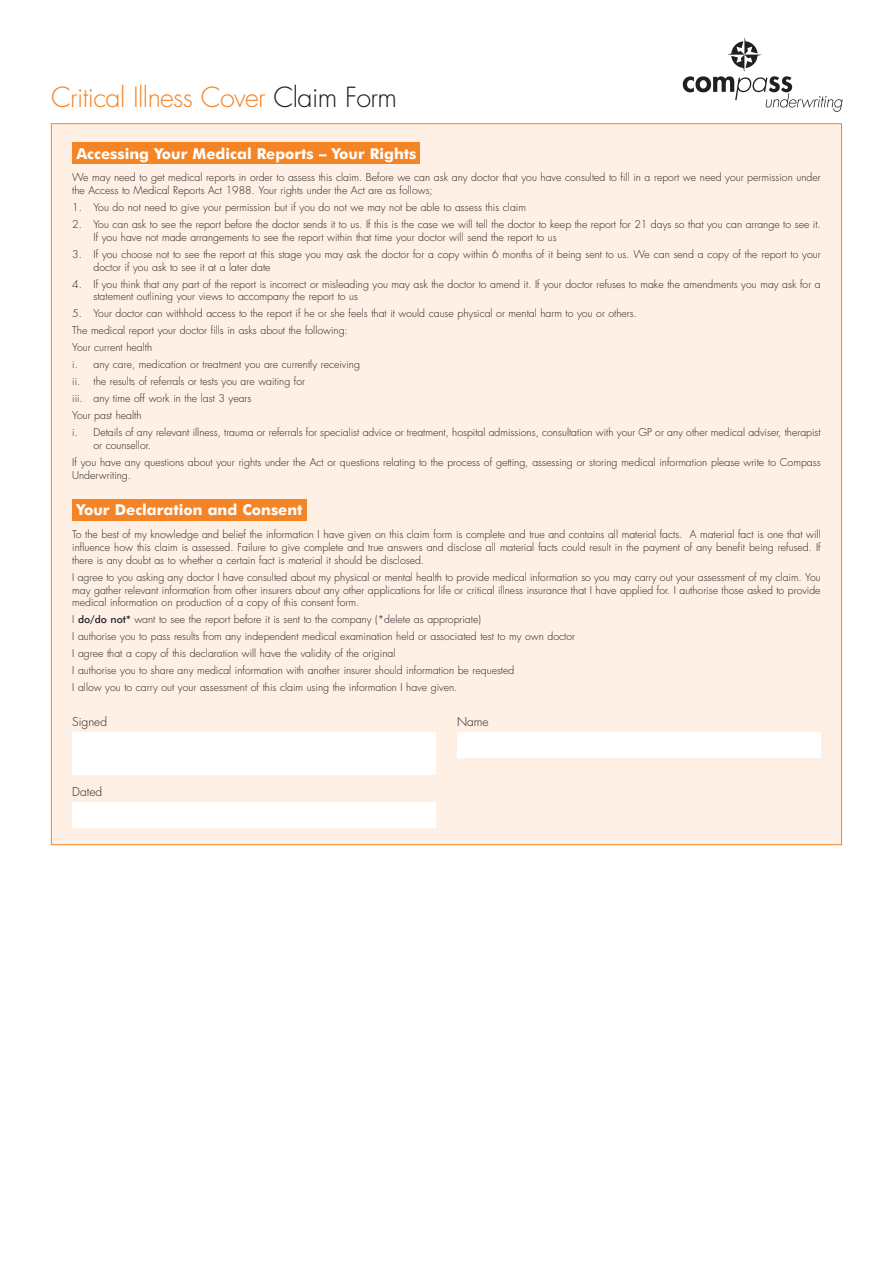
<style>
.page{position:relative;width:893px;height:1263px;background:#fff}
.page>*{position:absolute;margin:0;border:0;box-sizing:border-box;transform-origin:0 0}
.t1{font:300 27px "Futura";letter-spacing:-.025em;color:#f58427}
.t2{font:700 15px "Futura BT";color:#fff}
.t3{font:300 12px "Futura";color:#231f20}
.t4{font:300 10.5px/17px "Futura";color:#231f20}
.s1{color:#231f20}
.s2{font-family:"Futura BT";font-weight:500}
</style>
<div class="page">
<img style="left:682px;top:37px;width:161px;height:75px">
<div style="left:51px;top:123px;width:791px;height:722px;background:#fef0e4;border:1px solid #f58427"></div>
<div style="left:72px;top:732px;width:364px;height:42px;background:#fff"></div>
<div style="left:457px;top:732px;width:364px;height:25px;background:#fff"></div>
<div style="left:72px;top:802px;width:364px;height:25px;background:#fff"></div>
<div style="left:72px;top:143px;width:348px;height:21px;background:#f58427"></div>
<div style="left:72px;top:499px;width:235px;height:21px;background:#f58427"></div>
<h1 class="t1" style="left:51px;top:81px;width:347px">Critical Illness Cover <span class="s1">Claim Form</span></h1>
<h2 class="t2" style="left:76px;top:144px;width:342px">Accessing Your Medical Reports – Your Rights</h2>
<p class="t4" style="left:72px;top:171px;width:750px;line-height:12.8px">We may need to get medical reports in order to assess this claim. Before we can ask any doctor that you have consulted to fill in a report we need your permission under the Access to Medical Reports Act 1988. Your rights under the Act are as follows;</p>
<p class="t4" style="left:72px;top:199px;width:455px">1. You do not need to give your permission but if you do not we may not be able to assess this claim</p>
<p class="t4" style="left:94px;top:218px;width:729px;line-height:12.8px;text-indent:-21px">2. You can ask to see the report before the doctor sends it to us. If this is the case we will tell the doctor to keep the report for 21 days so that you can arrange to see it.<br>If you have not made arrangements to see the report within that time your doctor will send the report to us</p>
<p class="t4" style="left:94px;top:248px;width:729px;line-height:12.8px;text-indent:-21px">3. If you choose not to see the report at this stage you may ask the doctor for a copy within 6 months of it being sent to us. We can send a copy of the report to your doctor if you ask to see it at a later date</p>
<p class="t4" style="left:94px;top:278px;width:729px;line-height:12.8px;text-indent:-21px">4. If you think that any part of the report is incorrect or misleading you may ask the doctor to amend it. If your doctor refuses to make the amendments you may ask for a statement outlining your views to accompany the report to us</p>
<p class="t4" style="left:72px;top:305px;width:750px">5. Your doctor can withhold access to the report if he or she feels that it would cause physical or mental harm to you or others.<br>The medical report your doctor fills in asks about the following:<br>Your current health<br>i. any care, medication or treatment you are currently receiving<br>ii. the results of referrals or tests you are waiting for<br>iii. any time off work in the last 3 years<br>Your past health<br>i. Details of any relevant illness, trauma or referrals for specialist advice or treatment, hospital admissions, consultation with your GP or any other medical adviser, therapist</p>
<p class="t4" style="left:72px;top:437px;width:750px;text-indent:21px">or counsellor.<br>If you have any questions about your rights under the Act or questions relating to the process of getting, assessing or storing medical information please write to Compass</p>
<p class="t4" style="left:72px;top:467px;width:60px">Underwriting.</p>
<h2 class="t2" style="left:76px;top:501px;width:228px">Your Declaration and Consent</h2>
<p class="t4" style="left:72px;top:528px;width:750px;line-height:12.8px;text-align:justify">To the best of my knowledge and belief the information I have given on this claim form is complete and true and contains all material facts. A material fact is one that will influence how this claim is assessed. Failure to give complete and true answers and disclose all material facts could result in the payment of any benefit being refused. If there is any doubt as to whether a certain fact is material it should be disclosed.</p>
<p class="t4" style="left:72px;top:571px;width:750px;line-height:12.8px;text-align:justify">I agree to you asking any doctor I have consulted about my physical or mental health to provide medical information so you may carry out your assessment of my claim. You may gather relevant information from other insurers about any other applications for life or critical illness insurance that I have applied for. I authorise those asked to provide medical information on production of a copy of this consent form.</p>
<p class="t4" style="left:72px;top:611px;width:504px">I <span class="s2">do/do not*</span> want to see the report before it is sent to the company (*delete as appropriate)<br>I authorise you to pass results from any independent medical examination held or associated test to my own doctor I agree that a copy of this declaration will have the validity of the original<br>I authorise you to share any medical information with another insurer should information be requested<br>I allow you to carry out your assessment of this claim using the information I have given.</p>
<p class="t3" style="left:72px;top:714px;width:36px">Signed</p>
<p class="t3" style="left:457px;top:714px;width:33px">Name</p>
<p class="t3" style="left:72px;top:784px;width:31px">Dated</p>
</div>
